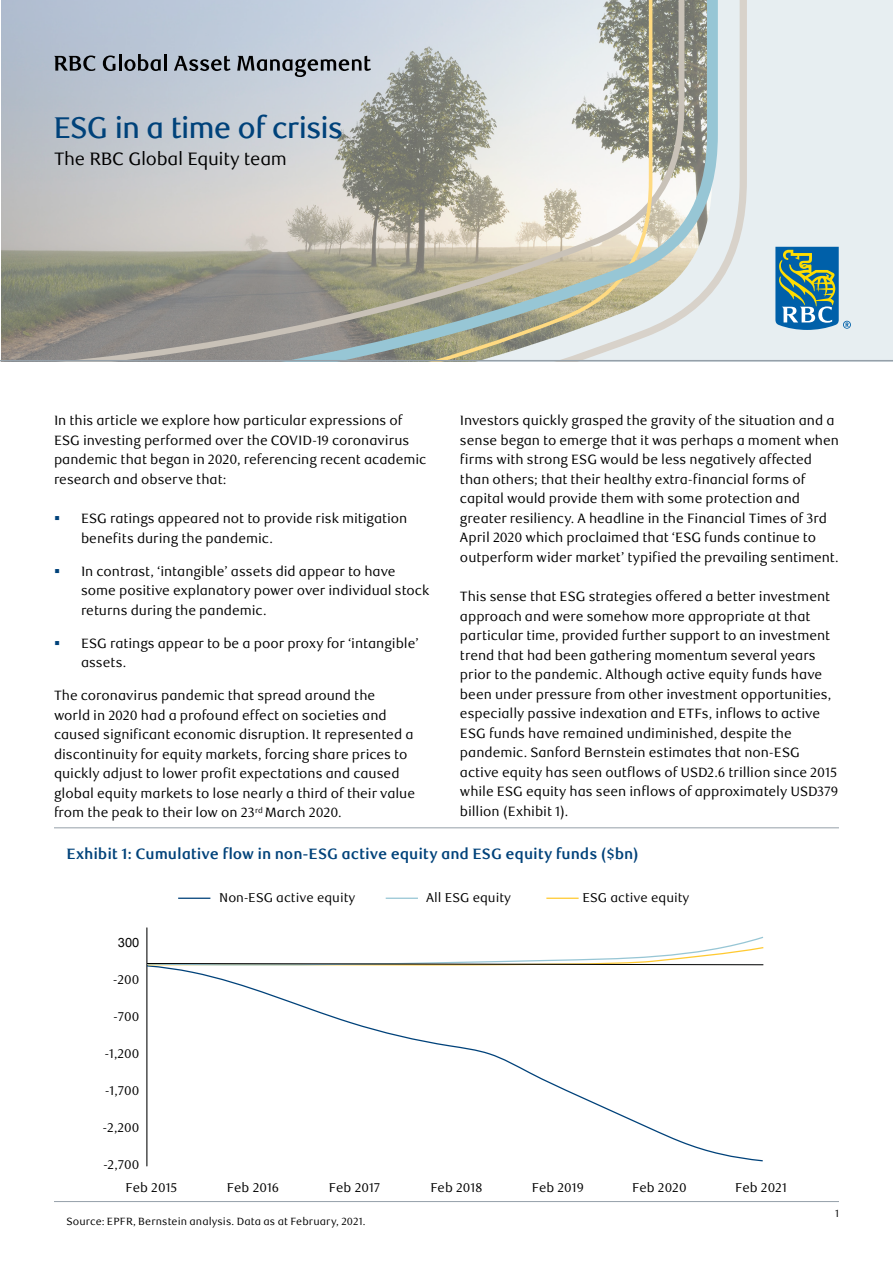
<style>
.page{position:relative;width:893px;height:1263px;background:#fff}
.page>*{position:absolute;margin:0;border:0;box-sizing:border-box;transform-origin:0 0}
.t1{font:500 30px "RBC Display";letter-spacing:-.02em;color:#00427a}
.t2{font:18px "RBC Text";letter-spacing:-.015em;color:#000}
.t3{font:700 15px "RBC Text";letter-spacing:-.005em;color:#00427a}
.t4{font:13.5px/19.5px "RBC Text";color:#000}
.t5{font:12.75px/23.7px "RBC Text";color:#000}
.t6{font:12.75px "Arial";color:#000}
.t7{font:10.5px "RBC Text";letter-spacing:.01em;color:#000}
.s1{color:#00427a}
</style>
<div class="page">
<hr style="left:54px;top:827px;width:785px;height:1px;background:#95a0a9">
<hr style="left:54px;top:1201px;width:785px;height:1px;background:#95a0a9">
<hr style="left:147px;top:927px;width:1px;height:239px;background:#010101">
<svg style="left:146px;top:966px;width:617px;height:196px"></svg>
<svg style="left:146px;top:936px;width:618px;height:30px"></svg>
<hr style="left:178px;top:897px;width:32px;height:2px;background:#00427a">
<hr style="left:386px;top:897px;width:32px;height:2px;background:#97c6d5">
<hr style="left:546px;top:897px;width:33px;height:2px;background:#ffca32">
<div style="left:0;top:0;width:893px;height:361px;background:#e7eef1"></div>
<svg style="left:718px;top:0;width:29px;height:284px"></svg>
<svg style="left:0;top:0;width:718px;height:360px"></svg>
<svg style="left:54px;top:55px;width:41px;height:16px"></svg>
<svg style="left:103px;top:55px;width:12px;height:16px"></svg>
<hr style="left:119px;top:54px;width:3px;height:17px;background:#000">
<svg style="left:124px;top:54px;width:37px;height:17px"></svg>
<hr style="left:164px;top:54px;width:3px;height:17px;background:#000">
<svg style="left:174px;top:56px;width:57px;height:15px"></svg>
<svg style="left:237px;top:56px;width:134px;height:21px"></svg>
<svg style="left:775px;top:247px;width:76px;height:83px"></svg>
<hr style="left:0;top:360px;width:893px;height:1px;background:#95a0a9">
<h1 class="t1" style="left:54px;top:110px;width:291px">ESG in a time of crisis</h1>
<h2 class="t2" style="left:54px;top:148px;width:234px">The RBC Global Equity team</h2>
<p class="t4" style="left:460px;top:411px;width:380px">Investors quickly grasped the gravity of the situation and a sense began to emerge that it was perhaps a moment when firms with strong ESG would be less negatively affected than others; that their healthy extra-financial forms of capital would provide them with some protection and greater resiliency. A headline in the Financial Times of 3rd April 2020 which proclaimed that ‘ESG funds continue to outperform wider market’ typified the prevailing sentiment.</p>
<p class="t4" style="left:460px;top:587px;width:380px">This sense that ESG strategies offered a better investment approach and were somehow more appropriate at that particular time, provided further support to an investment trend that had been gathering momentum several years prior to the pandemic. Although active equity funds have been under pressure from other investment opportunities, especially passive indexation and ETFs, inflows to active ESG funds have remained undiminished, despite the pandemic. Sanford Bernstein estimates that non-ESG active equity has seen outflows of USD2.6 trillion since 2015 while ESG equity has seen inflows of approximately USD379 billion (Exhibit 1).</p>
<p class="t3" style="left:66px;top:845px;width:574px">Exhibit 1: Cumulative flow in non-ESG active equity and ESG equity funds ($bn)</p>
<p class="t5" style="left:219px;top:886px;width:138px">Non-ESG active equity</p>
<p class="t6" style="left:118px;top:935px;width:23px">300</p>
<p class="t5" style="left:113px;top:968px;width:28px">-200</p>
<p class="t5" style="left:114px;top:1005px;width:27px">-700</p>
<p class="t5" style="left:105px;top:1042px;width:36px">-1,200</p>
<p class="t5" style="left:105px;top:1079px;width:36px">-1,700</p>
<p class="t5" style="left:103px;top:1116px;width:38px">-2,200</p>
<p class="t5" style="left:126px;top:1153px;width:53px;text-indent:-22px">-2,700<br>Feb 2015</p>
<p class="t4" style="left:54px;top:411px;width:374px">In this article we explore how particular expressions of ESG investing performed over the COVID-19 coronavirus pandemic that began in 2020, referencing recent academic research and observe that:</p>
<p class="t4" style="left:81px;top:509px;width:328px;text-indent:-27px"><span class="s1">▪</span> ESG ratings appeared not to provide risk mitigation benefits during the pandemic.</p>
<p class="t4" style="left:81px;top:562px;width:350px;text-indent:-27px"><span class="s1">▪</span> In contrast, ‘intangible’ assets did appear to have some positive explanatory power over individual stock returns during the pandemic.</p>
<p class="t4" style="left:81px;top:634px;width:339px;text-indent:-27px"><span class="s1">▪</span> ESG ratings appear to be a poor proxy for ‘intangible’ assets.</p>
<p class="t4" style="left:54px;top:686px;width:363px">The coronavirus pandemic that spread around the<br>world in 2020 had a profound effect on societies and caused significant economic disruption. It represented a discontinuity for equity markets, forcing share prices to quickly adjust to lower profit expectations and caused global equity markets to lose nearly a third of their value from the peak to their low on 23<sup>rd</sup> March 2020.</p>
<p class="t5" style="left:426px;top:886px;width:86px">All ESG equity</p>
<p class="t5" style="left:582px;top:886px;width:109px">ESG active equity</p>
<p class="t5" style="left:227px;top:1176px;width:54px">Feb 2016</p>
<p class="t5" style="left:329px;top:1176px;width:53px">Feb 2017</p>
<p class="t5" style="left:430px;top:1176px;width:53px">Feb 2018</p>
<p class="t5" style="left:532px;top:1176px;width:54px">Feb 2019</p>
<p class="t5" style="left:632px;top:1176px;width:56px">Feb 2020</p>
<p class="t5" style="left:735px;top:1176px;width:53px">Feb 2021</p>
<p class="t7" style="left:66px;top:1215px;width:301px">Source: EPFR, Bernstein analysis. Data as at February, 2021.</p>
<p class="t7" style="left:835px;top:1207px;width:5px">1</p>
</div>
